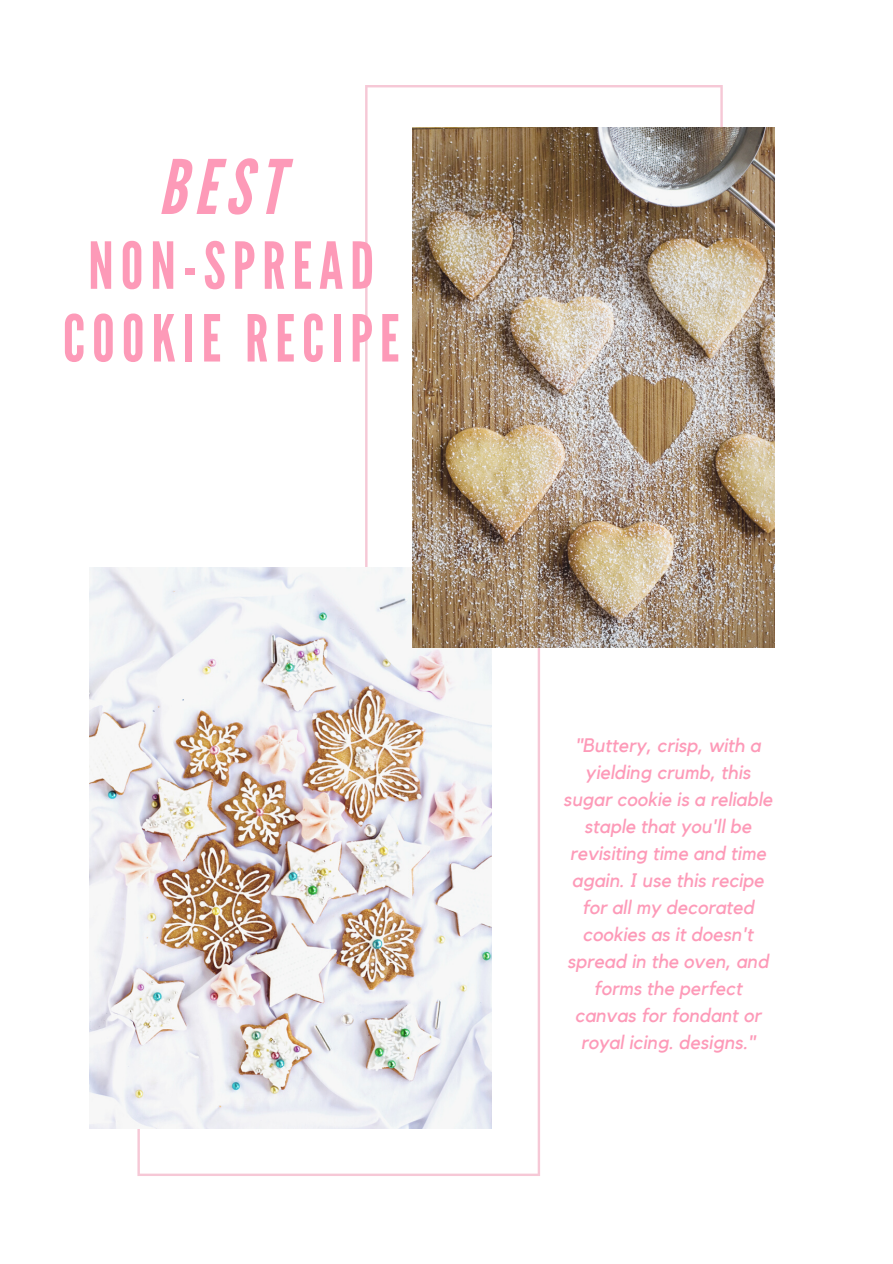
<style>
.page{position:relative;width:893px;height:1264px;background:#fff}
.page>*{position:absolute;margin:0;border:0;box-sizing:border-box;transform-origin:0 0}
.t1{font:italic 75px "League Gothic";color:#fd9ab8}
.t2{font:64.65px/72.8px "League Gothic";letter-spacing:.105em;color:#fd9ab8;text-align:center}
.t3{font:italic 19.5px/27px "Kollektif";color:#fd9ab8;text-align:center}
</style>
<div class="page">
<svg style="left:137px;top:647px;width:403px;height:528px"></svg>
<svg style="left:365px;top:85px;width:357px;height:483px"></svg>
<img style="left:89px;top:568px;width:403px;height:560px">
<img style="left:412px;top:127px;width:362px;height:520px">
<h1 class="t1" style="left:158px;top:144px;width:125px">BEST</h1>
<h2 class="t2" style="left:63px;top:231px;width:338px">NON-SPREAD<br>COOKIE RECIPE</h2>
<p class="t3" style="left:563px;top:732px;width:211px">"Buttery, crisp, with a yielding crumb, this sugar cookie is a reliable staple that you'll be revisiting time and time again. I use this recipe for all my decorated cookies as it doesn't spread in the oven, and forms the perfect canvas for fondant or royal icing. designs."</p>
</div>
